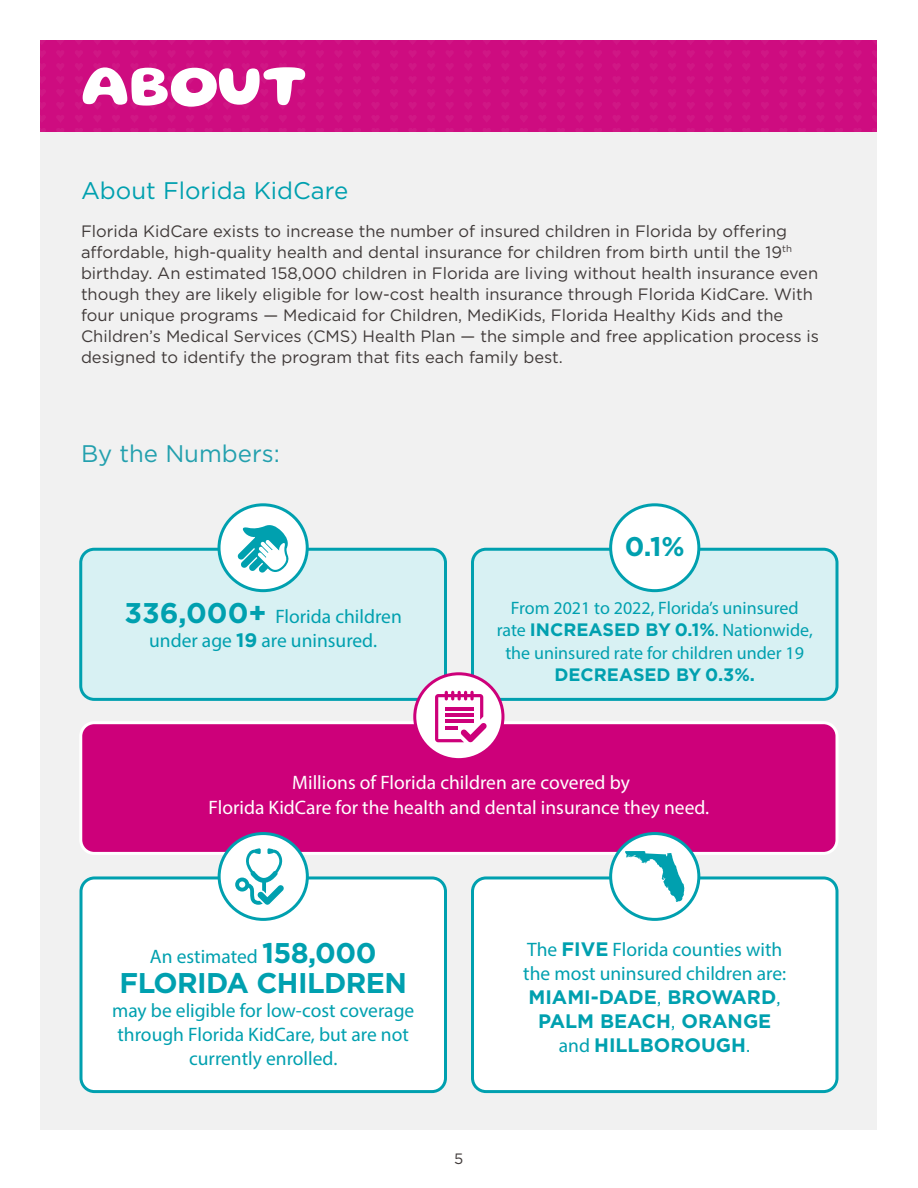
<style>
.page{position:relative;width:918px;height:1188px;background:#fff}
.page>*{position:absolute;margin:0;border:0;box-sizing:border-box;transform-origin:0 0}
.t1{font:700 60px "Gluten";color:#fff}
.Body_copy{font:700 28.5px "Gotham";letter-spacing:-.02em;color:#00a0af}
.Body_copy-2{font:700 27px "Gotham";color:#00a0af}
.Body_copy-3{font:24px "Gotham";color:#00a0af}
.Body_copy-4{font:24px "Gotham";color:#23a0ae}
.Body_copy-5{font:19.5px/24px "Myriad Pro";color:#00a0af;text-align:center}
.Body_copy-6{font:19.5px "Myriad Pro";color:#fff}
.Body_copy-7{font:700 19.5px "Gotham";color:#00a0af}
.Body_copy-8{font:18px/22.5px "Myriad Pro";color:#00a0af;text-align:center}
.Body_copy-9{font:16.5px/21px "Gotham";color:#403a39}
.t2{font:15px "Gotham";color:#403a39}
.s1{font-family:"Gotham";font-weight:700;font-size:28.5px}
.s2{font-family:"Gotham";font-weight:700}
.s3{font-weight:400}
.s4{font-family:"Myriad Pro";font-weight:400}
</style>
<div class="page">
<div style="left:40px;top:40px;width:838px;height:1090px;background:#f1f1f1"></div>
<div style="left:81px;top:723px;width:756px;height:130px;background:#cd007a;border-radius:14px"></div>
<div style="left:79px;top:721px;width:760px;height:134px;border:3px solid #fff;border-radius:14px"></div>
<img style="left:40px;top:40px;width:838px;height:92px">
<div style="left:81px;top:549px;width:365px;height:150px;background:#d8f1f3;border-radius:14px"></div>
<div style="left:79px;top:548px;width:368px;height:153px;border:3px solid #00a0af;border-radius:14px"></div>
<div style="left:472px;top:549px;width:365px;height:150px;background:#d8f1f3;border-radius:14px"></div>
<div style="left:471px;top:548px;width:367px;height:153px;border:3px solid #00a0af;border-radius:14px"></div>
<div style="left:219px;top:505px;width:88px;height:86px;background:#fff;border-radius:50%"></div>
<div style="left:218px;top:503px;width:91px;height:89px;border:3px solid #00a0af;border-radius:50%"></div>
<svg style="left:237px;top:525px;width:52px;height:48px"></svg>
<div style="left:81px;top:878px;width:365px;height:214px;background:#fff;border-radius:14px"></div>
<div style="left:80px;top:876px;width:367px;height:217px;border:3px solid #00a0af;border-radius:14px"></div>
<div style="left:472px;top:878px;width:365px;height:214px;background:#fff;border-radius:14px"></div>
<div style="left:471px;top:876px;width:367px;height:217px;border:3px solid #00a0af;border-radius:14px"></div>
<div style="left:219px;top:834px;width:88px;height:85px;background:#fff;border-radius:50%"></div>
<div style="left:218px;top:832px;width:91px;height:89px;border:3px solid #00a0af;border-radius:50%"></div>
<div style="left:611px;top:834px;width:88px;height:85px;background:#fff;border-radius:50%"></div>
<div style="left:609px;top:832px;width:91px;height:89px;border:3px solid #00a0af;border-radius:50%"></div>
<svg style="left:235px;top:848px;width:49px;height:60px"></svg>
<svg style="left:625px;top:851px;width:59px;height:51px"></svg>
<div style="left:415px;top:674px;width:88px;height:86px;background:#fff;border-radius:50%"></div>
<div style="left:413px;top:672px;width:91px;height:89px;border:3px solid #cd007a;border-radius:50%"></div>
<svg style="left:435px;top:691px;width:52px;height:52px"></svg>
<div style="left:611px;top:505px;width:88px;height:86px;background:#fff;border-radius:50%"></div>
<div style="left:609px;top:503px;width:91px;height:89px;border:3px solid #00a0af;border-radius:50%"></div>
<p class="t1" style="left:81px;top:43px;width:227px">ABOUT</p>
<p class="Body_copy-3" style="left:81px;top:175px;width:269px">About Florida KidCare</p>
<p class="Body_copy-9" style="left:81px;top:220px;width:740px">Florida KidCare exists to increase the number of insured children in Florida by offering affordable, high-quality health and dental insurance for children from birth until the 19<sup>th </sup>birthday. An estimated 158,000 children in Florida are living without health insurance even though they are likely eligible for low-cost health insurance through Florida KidCare. With four unique programs — Medicaid for Children, MediKids, Florida Healthy Kids and the Children’s Medical Services (CMS) Health Plan — the simple and free application process is designed to identify the program that fits each family best.</p>
<p class="Body_copy-4" style="left:81px;top:438px;width:200px">By the Numbers:</p>
<p class="Body_copy-5" style="left:124px;top:604px;width:279px"><span class="s1">336,000+</span> Florida children under age <span class="s2">19</span> are uninsured.</p>
<p class="Body_copy-2" style="left:625px;top:528px;width:62px">0.1%</p>
<p class="Body_copy-8" style="left:497px;top:596px;width:318px">From 2021 to 2022, Florida’s uninsured rate <span class="s2">INCREASED BY 0.1%</span>. Nationwide, the uninsured rate for children under 19<br><span class="s2">DECREASED BY 0.3%.</span></p>
<p class="Body_copy-6" style="left:292px;top:770px;width:339px">Millions of Florida children are covered by</p>
<p class="Body_copy-6" style="left:209px;top:796px;width:502px">Florida KidCare for the health and dental insurance they need.</p>
<p class="Body_copy-5" style="left:150px;top:945px;width:228px">An estimated <span class="s1">158,000</span></p>
<p class="Body_copy" style="left:120px;top:964px;width:289px">FLORIDA CHILDREN</p>
<p class="Body_copy-5" style="left:112px;top:999px;width:304px">may be eligible for low-cost coverage through Florida KidCare, but are not currently enrolled.</p>
<p class="t2" style="left:454px;top:1149px;width:11px">5</p>
<p class="Body_copy-5" style="left:527px;top:937px;width:257px">The <span class="s2">FIVE</span> Florida counties with</p>
<p class="Body_copy-5" style="left:523px;top:961px;width:264px">the most uninsured children are:</p>
<p class="Body_copy-7" style="left:528px;top:984px;width:254px">MIAMI-DADE<span class="s3">,</span> BROWARD<span class="s3">,</span></p>
<p class="Body_copy-7" style="left:538px;top:1008px;width:235px">PALM BEACH<span class="s3">,</span> ORANGE</p>
<p class="Body_copy-7" style="left:559px;top:1032px;width:190px"><span class="s4">and</span> HILLBOROUGH<span class="s3">.</span></p>
</div>
